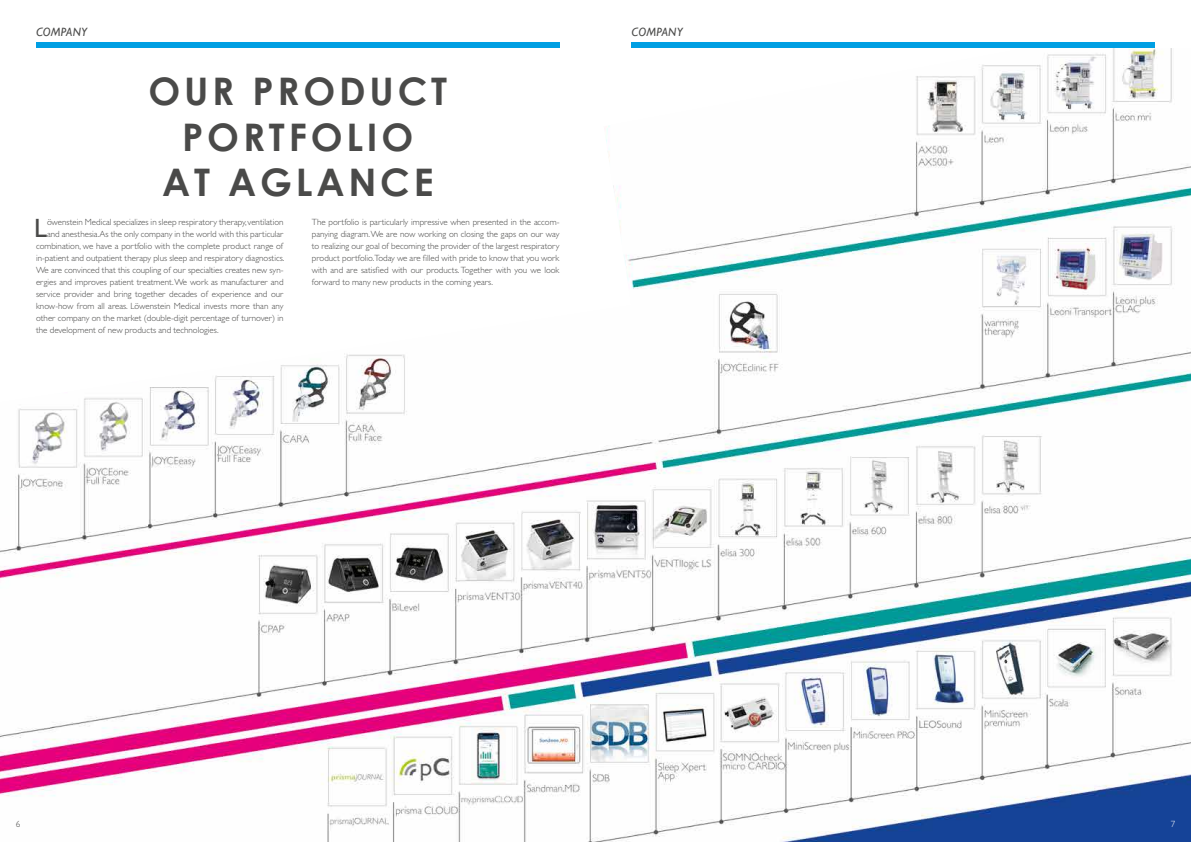
<style>
.page{position:relative;width:1191px;height:842px;background:#fff}
.page>*{position:absolute;margin:0;border:0;box-sizing:border-box;transform-origin:0 0}
.t1{font:700 38px/45.6px "Century Gothic";letter-spacing:.1em;color:#4a4a49;text-align:center}
.t2{font:500 26.6px "Gill Sans MT Pro";color:#4a4a49}
.t3{font:italic 12px "Gill Sans";letter-spacing:.02em;color:#4a4a49}
.t4{font:300 9px/12px "Gill Sans MT Pro";color:#4a4a49;text-align:justify}
.t5{font:300 9px "Gill Sans MT Pro";color:#fff}
</style>
<div class="page">
<img style="left:0;top:48px;width:1191px;height:794px">
<svg style="left:0;top:42px;width:631px;height:360px"></svg>
<svg style="left:573px;top:42px;width:569px;height:86px"></svg>
<div style="left:36px;top:42px;width:523px;height:6px;background:#009fe3"></div>
<div style="left:631px;top:42px;width:524px;height:6px;background:#009fe3"></div>
<h3 class="t3" style="left:36px;top:25px;width:53px">COMPANY</h3>
<h3 class="t3" style="left:631px;top:25px;width:53px">COMPANY</h3>
<h1 class="t1" style="left:148px;top:67px;width:300px">OUR PRODUCT<br>PORTFOLIO<br>AT AGLANCE</h1>
<h2 class="t2" style="left:34px;top:212px;width:15px">L</h2>
<p class="t4" style="left:47px;top:216px;width:238px">öwenstein Medical specializes in sleep respiratory therapy, ventilation</p>
<p class="t4" style="left:47px;top:228px;width:238px">and anesthesia.As the only company in the world with this particular</p>
<p class="t4" style="left:36px;top:240px;width:249px">combination, we have a portfolio with the complete product range of</p>
<p class="t4" style="left:36px;top:252px;width:250px">in-patient and outpatient therapy plus sleep and respiratory diagnostics.</p>
<p class="t4" style="left:36px;top:264px;width:249px">We are convinced that this coupling of our specialties creates new syn-</p>
<p class="t4" style="left:36px;top:276px;width:249px">ergies and improves patient treatment. We work as manufacturer and</p>
<p class="t4" style="left:36px;top:288px;width:249px">service provider and bring together decades of experience and our</p>
<p class="t4" style="left:36px;top:300px;width:249px">know-how from all areas. Löwenstein Medical invests more than any</p>
<p class="t4" style="left:36px;top:312px;width:249px">other company on the market (double-digit percentage of turnover) in</p>
<p class="t4" style="left:36px;top:324px;width:184px">the development of new products and technologies.</p>
<p class="t4" style="left:312px;top:216px;width:249px">The portfolio is particularly impressive when presented in the accom&shy;panying diagram. We are now working on closing the gaps on our way to realizing our goal of becoming the provider of the largest respiratory product portfolio.Today we are filled with pride to know that you work with and are satisfied with our products. Together with you we look forward to many new products in the coming years.</p>
<p class="t4" style="left:16px;top:818px;width:6px">6</p>
<p class="t5" style="left:1170px;top:819px;width:6px">7</p>
</div>
